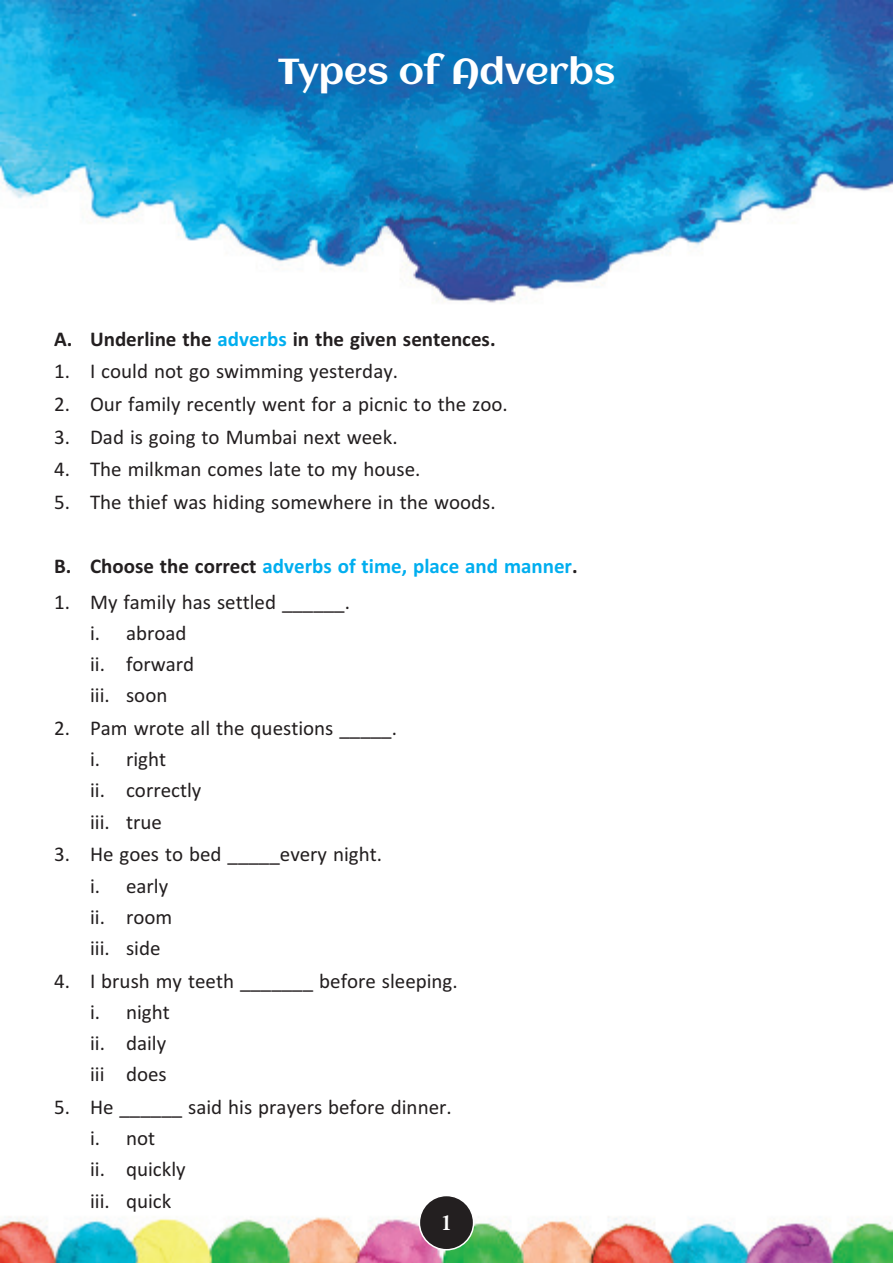
<style>
.page{position:relative;width:893px;height:1263px;background:#fff}
.page>*{position:absolute;margin:0;border:0;box-sizing:border-box;transform-origin:0 0}
.t1{font:36px "Aclonica";color:#fff}
.Options_list{font:21px "Calibri";color:#221e1f}
.Options_list-I{font:21px "Calibri";color:#221e1f}
.Question{font:700 21px "Calibri";color:#00aeef}
.Question-2{font:700 21px "Calibri";color:#231f20}
.t2{font:21px "Calis MT Bol";color:#fff}
.s1{color:#00aeef}
.s2{color:#231f20}
</style>
<div class="page">
<img style="left:0;top:0;width:893px;height:1263px">
<div style="left:419px;top:1195px;width:55px;height:55px;background:#231f20;border-radius:50%"></div>
<div style="left:419px;top:1195px;width:55px;height:55px;border:2px solid #fff;border-radius:50%"></div>
<p class="t1" style="left:278px;top:46px;width:339px">Types of Adverbs</p>
<p class="Question-2" style="left:54px;top:326px;width:443px">A. Underline the <span class="s1">adverbs</span> in the given sentences.</p>
<p class="Options_list" style="left:54px;top:358px;width:346px">1. I could not go swimming yesterday.</p>
<p class="Options_list" style="left:54px;top:391px;width:455px">2. Our family recently went for a picnic to the zoo.</p>
<p class="Options_list" style="left:54px;top:424px;width:345px">3. Dad is going to Mumbai next week.</p>
<p class="Options_list" style="left:54px;top:456px;width:368px">4. The milkman comes late to my house.</p>
<p class="Options_list" style="left:54px;top:489px;width:443px">5. The thief was hiding somewhere in the woods.</p>
<p class="Question" style="left:54px;top:553px;width:525px"><span class="s2">B. Choose the correct</span> adverbs of time, place and manner<span class="s2">.</span></p>
<p class="Options_list" style="left:54px;top:589px;width:297px">1. My family has settled ______.</p>
<p class="Options_list-I" style="left:90px;top:620px;width:98px">i. abroad</p>
<p class="Options_list-I" style="left:90px;top:651px;width:106px">ii. forward</p>
<p class="Options_list-I" style="left:90px;top:682px;width:79px">iii. soon</p>
<p class="Options_list" style="left:54px;top:715px;width:344px">2. Pam wrote all the questions _____.</p>
<p class="Options_list-I" style="left:90px;top:746px;width:78px">i. right</p>
<p class="Options_list-I" style="left:90px;top:777px;width:113px">ii. correctly</p>
<p class="Options_list-I" style="left:90px;top:809px;width:73px">iii. true</p>
<p class="Options_list" style="left:54px;top:841px;width:330px">3. He goes to bed _____every night.</p>
<p class="Options_list-I" style="left:90px;top:872px;width:80px">i. early</p>
<p class="Options_list-I" style="left:90px;top:904px;width:84px">ii. room</p>
<p class="Options_list-I" style="left:90px;top:935px;width:72px">iii. side</p>
<p class="Options_list" style="left:54px;top:968px;width:405px">4. I brush my teeth _______ before sleeping.</p>
<p class="Options_list-I" style="left:90px;top:999px;width:81px">i. night</p>
<p class="Options_list-I" style="left:90px;top:1030px;width:78px">ii. daily</p>
<p class="Options_list-I" style="left:90px;top:1061px;width:78px">iii does</p>
<p class="Options_list" style="left:54px;top:1094px;width:399px">5. He ______ said his prayers before dinner.</p>
<p class="Options_list-I" style="left:90px;top:1125px;width:67px">i. not</p>
<p class="Options_list-I" style="left:90px;top:1156px;width:97px">ii. quickly</p>
<p class="Options_list-I" style="left:90px;top:1187px;width:83px">iii. quick</p>
<p class="t2" style="left:441px;top:1211px;width:12px">1</p>
</div>
